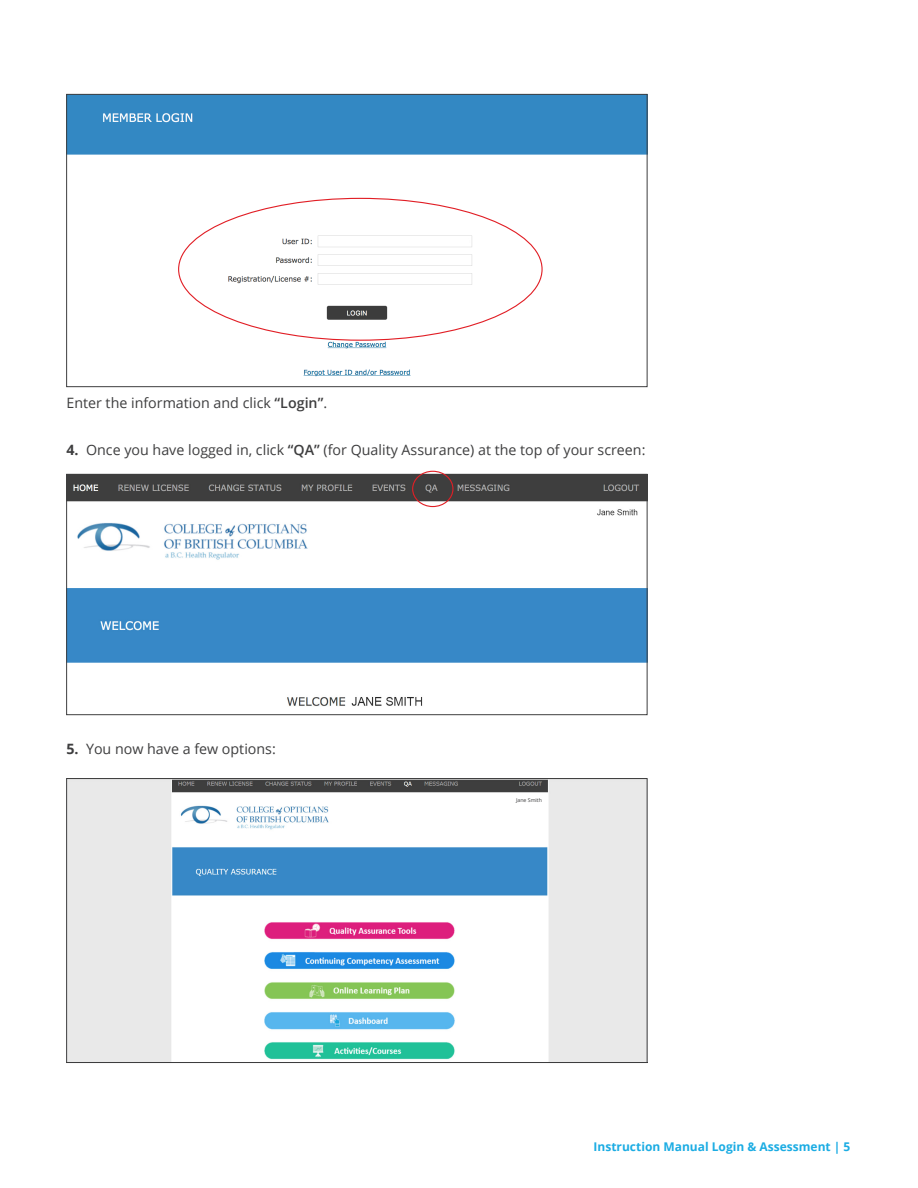
<style>
.page{position:relative;width:918px;height:1188px;background:#fff}
.page>*{position:absolute;margin:0;border:0;box-sizing:border-box;transform-origin:0 0}
.Last_Running_Text{font:14.25px "Open Sans";color:#3e3e3f}
.t1{font:700 12px "Open Sans";color:#1bace3}
.Last_Running_Text-2{font:5.25px "Open Sans";color:#3e3e3f}
.s1{font-weight:600}
.s2{font-weight:700}
</style>
<div class="page">
<img style="left:68px;top:96px;width:577px;height:281px">
<div style="left:66px;top:94px;width:581px;height:293px;border:1px solid #3e3e3f"></div>
<img style="left:68px;top:476px;width:577px;height:230px">
<div style="left:66px;top:474px;width:581px;height:241px;border:1px solid #3e3e3f"></div>
<img style="left:68px;top:780px;width:577px;height:281px">
<div style="left:66px;top:778px;width:581px;height:285px;border:1px solid #3e3e3f"></div>
<div style="left:412px;top:471px;width:42px;height:36px;border:1px solid #e11e25;border-radius:50%"></div>
<div style="left:516px;top:796px;width:32px;height:8px;background:#fff"></div>
<p class="Last_Running_Text" style="left:66px;top:393px;width:262px">Enter the information and click <span class="s1">“Login”</span>.</p>
<p class="Last_Running_Text" style="left:66px;top:440px;width:581px"><span class="s2">4.</span> Once you have logged in, click <span class="s1">“QA”</span> (for Quality Assurance) at the top of your screen:</p>
<p class="Last_Running_Text" style="left:66px;top:739px;width:211px"><span class="s2">5.</span> You now have a few options:</p>
<p class="Last_Running_Text-2" style="left:516px;top:797px;width:28px">Jane Smith</p>
<p class="t1" style="left:594px;top:1138px;width:258px">Instruction Manual Login &amp; Assessment | 5</p>
</div>
